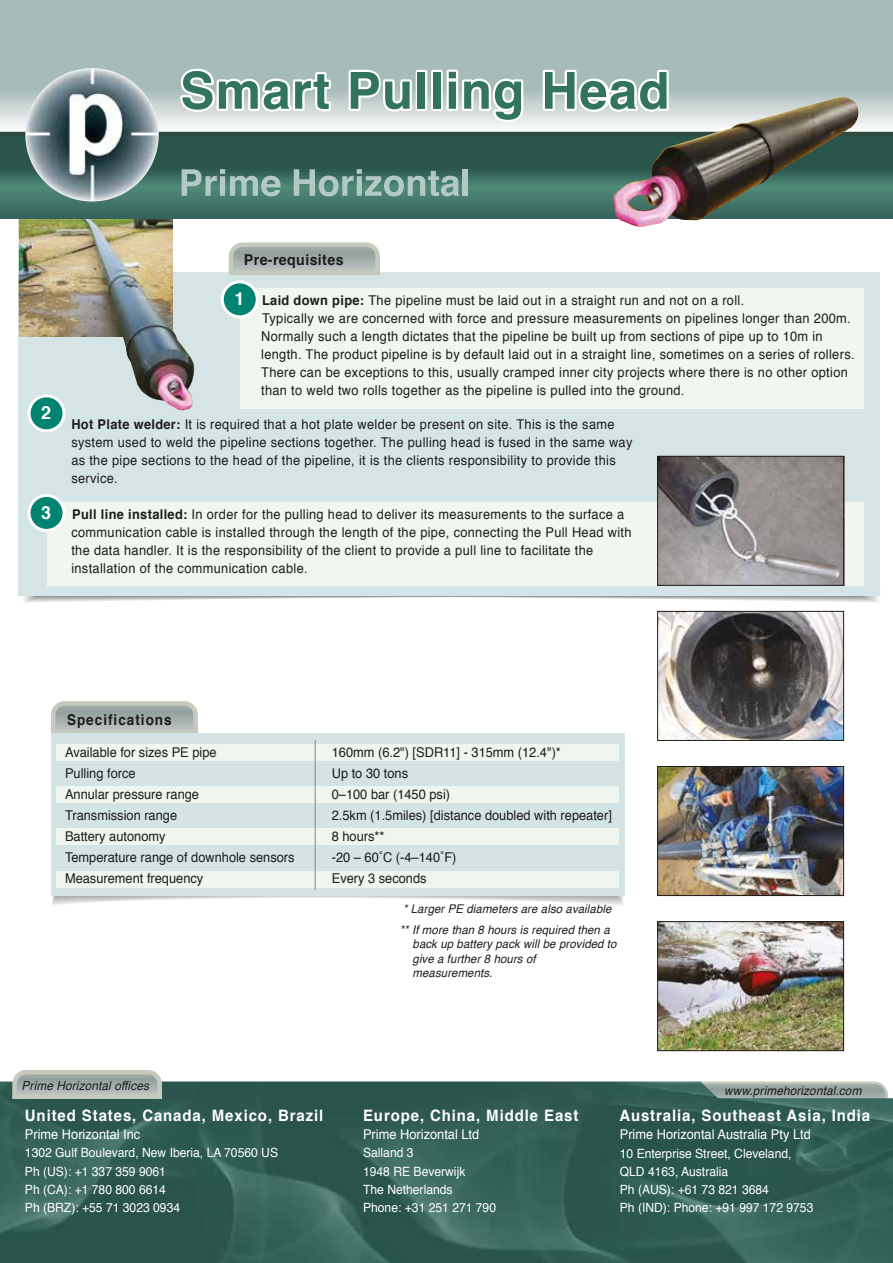
<style>
.page{position:relative;width:893px;height:1263px;background:#fff}
.page>*{position:absolute;margin:0;border:0;box-sizing:border-box;transform-origin:0 0}
.t1{font:700 51px "Helvetica";letter-spacing:.025em;color:#337460}
.t2{font:700 18px "Helvetica";color:#fff}
.t3{font:700 15.75px "Helvetica";letter-spacing:.06em;color:#fff;scale:.95 1}
.t4{font:700 15px "Helvetica";letter-spacing:.075em;color:#1d1d1b;scale:.9 1}
.t5{font:700 15px "Helvetica";letter-spacing:.025em;color:#1d1d1b;scale:.95 1}
.t6{font:13.5px/18px "Helvetica";letter-spacing:.025em;color:#1d1d1b;scale:.95 1}
.t7{font:13.5px/21px "Helvetica";color:#1d1d1b;scale:.95 1}
.t8{font:13.5px "Helvetica";color:#fff;scale:.95 1}
.t9{font:12.75px/18.3px "Helvetica";color:#fff;scale:.95 1}
.t10{font:italic 12.45px "Helvetica";letter-spacing:.01em;color:#1d1d1b;scale:.95 1}
.t11{font:italic 12px/14.4px "Helvetica";letter-spacing:.01em;color:#1d1d1b;scale:.95 1}
.s1{font-weight:700;font-size:18px;color:#fff}
.s2{font-weight:700}
</style>
<div class="page">
<svg style="left:51px;top:701px;width:147px;height:32px;background:#afb8b3"></svg>
<div style="left:51px;top:733px;width:574px;height:163px;background:#d4e4e5"></div>
<div style="left:57px;top:744px;width:562px;height:16px;background:#eff6f0"></div>
<div style="left:57px;top:786px;width:562px;height:16px;background:#eff6f0"></div>
<div style="left:57px;top:828px;width:562px;height:16px;background:#eff6f0"></div>
<div style="left:57px;top:871px;width:562px;height:16px;background:#eff6f0"></div>
<hr style="left:315px;top:740px;width:1px;height:150px;background:#868686">
<div style="left:19px;top:273px;width:861px;height:323px;background:#d5e5e6"></div>
<div style="left:47px;top:502px;width:816px;height:83px;background:#eff7f0"></div>
<div style="left:240px;top:288px;width:624px;height:120px;background:#eff7f0"></div>
<img style="left:19px;top:219px;width:177px;height:191px">
<div style="left:0;top:0;width:893px;height:90px;background:#a7bbb9"></div>
<div style="left:0;top:168px;width:893px;height:51px;background:#35625b"></div>
<div style="left:0;top:168px;width:893px;height:48px;background:#38665e"></div>
<div style="left:0;top:167px;width:893px;height:46px;background:#3a6a60"></div>
<div style="left:0;top:167px;width:893px;height:43px;background:#3d6e63"></div>
<div style="left:0;top:166px;width:893px;height:38px;background:#427569"></div>
<div style="left:0;top:166px;width:893px;height:35px;background:#44796b"></div>
<div style="left:0;top:166px;width:893px;height:32px;background:#477d6e"></div>
<div style="left:0;top:166px;width:893px;height:29px;background:#4a8171"></div>
<div style="left:0;top:165px;width:893px;height:27px;background:#4d8574"></div>
<svg style="left:0;top:165px;width:893px;height:24px"></svg>
<div style="left:0;top:136px;width:893px;height:32px;background:#29554b"></div>
<svg style="left:182px;top:169px;width:99px;height:27px"></svg>
<svg style="left:294px;top:169px;width:165px;height:27px"></svg>
<div style="left:463px;top:169px;width:5px;height:27px;background:#b3c9c5"></div>
<hr style="left:0;top:132px;width:893px;height:4px;background:#304a3d">
<svg style="left:178px;top:68px;width:155px;height:47px"></svg>
<svg style="left:346px;top:69px;width:68px;height:45px"></svg>
<div style="left:416px;top:70px;width:11px;height:41px;border:4px solid #fff"></div>
<div style="left:431px;top:70px;width:12px;height:41px;border:4px solid #fff"></div>
<svg style="left:444px;top:69px;width:83px;height:56px"></svg>
<svg style="left:540px;top:69px;width:131px;height:46px"></svg>
<img style="left:25px;top:68px;width:134px;height:133px;border-radius:67px">
<img style="left:613px;top:97px;width:249px;height:130px">
<div style="left:222px;top:282px;width:35px;height:35px;background:#008370;border-radius:50%"></div>
<div style="left:221px;top:280px;width:38px;height:38px;border:3px solid #fff;border-radius:50%"></div>
<svg style="left:226px;top:242px;width:156px;height:33px;background:#b3bbb5"></svg>
<div style="left:29px;top:396px;width:35px;height:35px;background:#008370;border-radius:50%"></div>
<div style="left:28px;top:394px;width:38px;height:38px;border:3px solid #fff;border-radius:50%"></div>
<div style="left:29px;top:495px;width:35px;height:35px;background:#008370;border-radius:50%"></div>
<div style="left:28px;top:494px;width:38px;height:38px;border:3px solid #fff;border-radius:50%"></div>
<img style="left:659px;top:458px;width:183px;height:126px">
<div style="left:657px;top:456px;width:187px;height:130px;border:1px solid #1d1d1b"></div>
<img style="left:659px;top:768px;width:183px;height:126px">
<div style="left:657px;top:766px;width:187px;height:130px;border:1px solid #1d1d1b"></div>
<img style="left:659px;top:613px;width:183px;height:126px">
<div style="left:657px;top:611px;width:187px;height:130px;border:1px solid #1d1d1b"></div>
<img style="left:659px;top:923px;width:183px;height:126px">
<div style="left:657px;top:921px;width:187px;height:130px;border:1px solid #1d1d1b"></div>
<img style="left:0;top:1081px;width:893px;height:182px">
<svg style="left:10px;top:1070px;width:154px;height:31px;background:#a6b2ab"></svg>
<h1 class="t1" style="left:180px;top:50px;width:491px">Smart Pulling Head</h1>
<p class="t5" style="left:244px;top:247px;width:106px">Pre-requisites</p>
<p class="t6" style="left:261px;top:292px;width:626px;text-indent:-27px"><span class="s1">1</span> <span class="s2">Laid down pipe:</span> The pipeline must be laid out in a straight run and not on a roll.<br>Typically we are concerned with force and pressure measurements on pipelines longer than 200m.<br>Normally such a length dictates that the pipeline be built up from sections of pipe up to 10m in length. The product pipeline is by default laid out in a straight line, sometimes on a series of rollers.<br>There can be exceptions to this, usually cramped inner city projects where there is no other option than to weld two rolls together as the pipeline is pulled into the ground.</p>
<h2 class="t2" style="left:41px;top:398px;width:12px">2</h2>
<p class="t6" style="left:71px;top:415px;width:592px"><span class="s2">Hot Plate welder:</span> It is required that a hot plate welder be present on site. This is the same system used to weld the pipeline sections together. The pulling head is fused in the same way as the pipe sections to the head of the pipeline, it is the clients responsibility to provide this service.</p>
<p class="t6" style="left:71px;top:505px;width:591px;text-indent:-30px"><span class="s1">3</span> <span class="s2">Pull line installed:</span> In order for the pulling head to deliver its measurements to the surface a communication cable is installed through the length of the pipe, connecting the Pull Head with the data handler. It is the responsibility of the client to provide a pull line to facilitate the installation of the communication cable.</p>
<p class="t4" style="left:67px;top:708px;width:118px">Specifications</p>
<p class="t7" style="left:65px;top:742px;width:243px">Available for sizes PE pipe<br>Pulling force<br>Annular pressure range<br>Transmission range<br>Battery autonomy<br>Temperature range of downhole sensors<br>Measurement frequency</p>
<p class="t7" style="left:332px;top:742px;width:296px">160mm (6.2") [SDR11] - 315mm (12.4")*<br>Up to 30 tons<br>0–100 bar (1450 psi)<br>2.5km (1.5miles) [distance doubled with repeater]<br>8 hours**<br>-20 – 60˚C (-4–140˚F)<br>Every 3 seconds</p>
<p class="t11" style="left:400px;top:899px;width:224px;line-height:20.4px">* Larger PE diameters are also available ** If more than 8 hours is required then a</p>
<p class="t11" style="left:413px;top:937px;width:216px">back up battery pack will be provided to give a further 8 hours of measurements.</p>
<p class="t10" style="left:22px;top:1076px;width:136px">Prime Horizontal offices</p>
<p class="t3" style="left:25px;top:1102px;width:316px">United States, Canada, Mexico, Brazil</p>
<p class="t8" style="left:25px;top:1124px;width:123px">Prime Horizontal Inc</p>
<p class="t9" style="left:25px;top:1144px;width:268px">1302 Gulf Boulevard, New Iberia, LA 70560 US<br>Ph (US): +1 337 359 9061<br>Ph (CA): +1 780 800 6614<br>Ph (BRZ): +55 71 3023 0934</p>
<p class="t3" style="left:363px;top:1102px;width:228px">Europe, China, Middle East</p>
<p class="t8" style="left:363px;top:1124px;width:124px">Prime Horizontal Ltd</p>
<p class="t9" style="left:363px;top:1144px;width:142px">Salland 3<br>1948 RE Beverwijk<br>The Netherlands<br>Phone: +31 251 271 790</p>
<p class="t10" style="left:724px;top:1080px;width:146px">www.primehorizontal.com</p>
<p class="t3" style="left:619px;top:1103px;width:266px">Australia, Southeast Asia, India</p>
<p class="t8" style="left:620px;top:1124px;width:203px">Prime Horizontal Australia Pty Ltd</p>
<p class="t9" style="left:620px;top:1144px;width:205px">10 Enterprise Street, Cleveland,<br>QLD 4163, Australia<br>Ph (AUS): +61 73 821 3684<br>Ph (IND): Phone: +91 997 172 9753</p>
</div>
